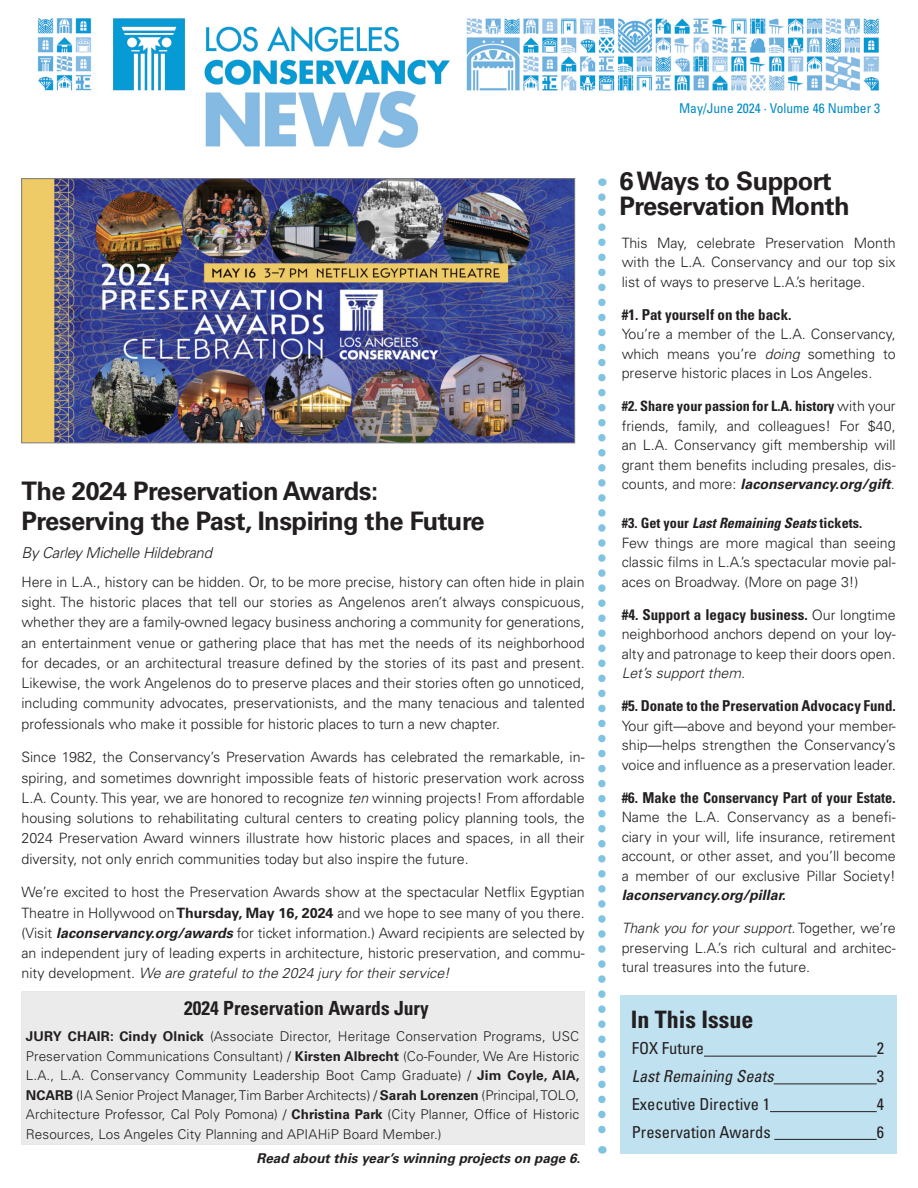
<style>
.page{position:relative;width:918px;height:1188px;background:#fff}
.page>*{position:absolute;margin:0;border:0;box-sizing:border-box;transform-origin:0 0}
.a_Headline{font:700 25.5px/25.5px "Univers LT Std";letter-spacing:-.02em;color:#231f20}
.a_Body_text{font:700 condensed 24px "Univers LT Std";color:#231f20}
.a_Body_text_-_no_indent{font:700 condensed 19.5px "Univers LT Std";color:#231f20}
.t1{font:condensed 16.5px "Univers LT Std";color:#231f20}
.t2{font:italic condensed 16.5px "Univers LT Std";color:#231f20}
.t3{font:700 condensed 15px "Univers LT Std";color:#231f20}
.a_Headline-2{font:italic 300 15px "Univers LT Std";letter-spacing:-.02em;color:#231f20}
.t4{font:300 14.25px/19.5px "Univers LT Std";color:#231f20;text-align:justify}
.t5{font:700 condensed 14.25px "Univers LT Std";color:#231f20}
.a_Body_text_-_no_indent-2{font:300 13.5px/19.5px "Univers LT Std";letter-spacing:.01em;color:#231f20;text-align:justify}
.a_Body_text_-_no_indent-3{font:italic 700 13.5px "Univers LT Std";color:#231f20}
.t6{font:condensed 13.5px "Univers LT Std";color:#0089c4}
.s1{font-style:italic}
.s2{font-weight:700}
.s3{font-weight:700;font-style:italic}
.s4{font-weight:700;font-stretch:condensed}
.s5{font-weight:300;font-stretch:normal;font-size:14.25px}
</style>
<div class="page">
<img style="left:38px;top:18px;width:841px;height:130px">
<div style="left:620px;top:995px;width:277px;height:159px;background:#c0e1f0"></div>
<hr style="left:704px;top:1056px;width:173px;height:1px;background:#231f20">
<hr style="left:774px;top:1083px;width:103px;height:1px;background:#231f20">
<hr style="left:770px;top:1111px;width:107px;height:1px;background:#231f20">
<hr style="left:774px;top:1139px;width:103px;height:1px;background:#231f20">
<img style="left:23px;top:180px;width:550px;height:261px">
<div style="left:21px;top:178px;width:554px;height:265px;border:1px solid #7a7c82"></div>
<svg style="left:598px;top:197px;width:8px;height:957px"></svg>
<div style="left:21px;top:991px;width:564px;height:154px;background:#ebebec"></div>
<p class="a_Headline" style="left:21px;top:478px;width:358px">The 2024 Preservation Awards:</p>
<p class="a_Headline" style="left:21px;top:508px;width:465px">Preserving the Past, Inspiring the Future</p>
<p class="a_Headline-2" style="left:21px;top:544px;width:192px">By Carley Michelle Hildebrand</p>
<p class="t4" style="left:21px;top:572px;width:565px;line-height:20.2px">Here in L.A., history can be hidden. Or, to be more precise, history can often hide in plain sight. The historic places that tell our stories as Angelenos aren’t always conspicuous, whether they are a family-owned legacy business anchoring a community for generations, an entertainment venue or gathering place that has met the needs of its neighborhood for decades, or an architectural treasure defined by the stories of its past and present.<br>Likewise, the work Angelenos do to preserve places and their stories often go unnoticed, including community advocates, preservationists, and the many tenacious and talented professionals who make it possible for historic places to turn a new chapter.</p>
<p class="t4" style="left:21px;top:747px;width:565px;line-height:20.2px">Since 1982, the Conservancy’s Preservation Awards has celebrated the remarkable, in&shy;spiring, and sometimes downright impossible feats of historic preservation work across L.A. County. This year, we are honored to recognize <span class="s1">ten</span> winning projects! From affordable housing solutions to rehabilitating cultural centers to creating policy planning tools, the 2024 Preservation Award winners illustrate how historic places and spaces, in all their diversity, not only enrich communities today but also inspire the future.</p>
<p class="t4" style="left:21px;top:882px;width:565px;line-height:20.2px">We’re excited to host the Preservation Awards show at the spectacular Netflix Egyptian<br>Theatre in Hollywood on <span class="s2">Thursday, May 16, 2024</span> and we hope to see many of you there.</p>
<p class="t4" style="left:21px;top:923px;width:565px;line-height:20.2px">(Visit <span class="s3">laconservancy.org/awards</span> for ticket information.) Award recipients are selected by an independent jury of leading experts in architecture, historic preservation, and commu&shy;nity development. <span class="s1">We are grateful to the 2024 jury for their service!</span></p>
<p class="a_Body_text_-_no_indent" style="left:184px;top:996px;width:246px">2024 Preservation Awards Jury</p>
<p class="a_Body_text_-_no_indent-2" style="left:26px;top:1027px;width:555px"><span class="s2">JURY CHAIR: Cindy Olnick</span> (Associate Director, Heritage Conservation Programs, USC Preservation Communications Consultant) / <span class="s2">Kirsten Albrecht</span> (Co-Founder, We Are Historic L.A., L.A. Conservancy Community Leadership Boot Camp Graduate) / <span class="s2">Jim Coyle, AIA, NCARB</span> (IA Senior Project Manager, Tim Barber Architects) / <span class="s2">Sarah Lorenzen</span> (Principal, TOLO, Architecture Professor, Cal Poly Pomona) / <span class="s2">Christina Park</span> (City Planner, Office of Historic Resources, Los Angeles City Planning and APIAHiP Board Member.)</p>
<p class="a_Body_text_-_no_indent-3" style="left:256px;top:1151px;width:326px">Read about this year’s winning projects on page 6.</p>
<p class="t6" style="left:679px;top:99px;width:203px">May/June 2024 · Volume 46 Number 3</p>
<p class="a_Headline" style="left:619px;top:168px;width:232px">6 Ways to Support<br>Preservation Month</p>
<p class="t4" style="left:622px;top:233px;width:276px">This May, celebrate Preservation Month with the L.A. Conservancy and our top six list of ways to preserve L.A.’s heritage.</p>
<p class="t3" style="left:622px;top:305px;width:171px">#1. Pat yourself on the back.</p>
<p class="t4" style="left:622px;top:325px;width:276px">You’re a member of the L.A. Conservancy, which means you’re <span class="s1">doing</span> something to preserve historic places in Los Angeles.</p>
<p class="t4" style="left:622px;top:397px;width:276px"><span class="s4">#2. Share your passion for L.A. history</span> with your friends, family, and colleagues! For $40, an L.A. Conservancy gift membership will grant them benefits including presales, dis&shy;counts, and more: <span class="s3">laconservancy.org/gift</span>.</p>
<p class="t5" style="left:622px;top:515px;width:242px">#3 . G et y o u r <span class="s1">LastRemaining Seats</span>t i c k ets .</p>
<p class="t4" style="left:622px;top:533px;width:276px">Few things are more magical than seeing classic films in L.A.’s spectacular movie pal&shy;aces on Broadway. (More on page 3!)</p>
<p class="t3" style="left:622px;top:605px;width:276px">#4. Support a legacy business. <span class="s5">Our longtime</span></p>
<p class="t4" style="left:622px;top:625px;width:276px">neighborhood anchors depend on your loy&shy;alty and patronage to keep their doors open.<br><span class="s1">Let’s support them.</span></p>
<p class="t3" style="left:622px;top:697px;width:276px">#5. Donate to the Preservation Advocacy Fund.</p>
<p class="t4" style="left:622px;top:716px;width:276px">Your gift—above and beyond your member&shy;ship—helps strengthen the Conservancy’s voice and influence as a preservation leader.</p>
<p class="t3" style="left:622px;top:788px;width:276px">#6. Make the Conservancy Part of your Estate.</p>
<p class="t4" style="left:622px;top:808px;width:276px">Name the L.A. Conservancy as a benefi&shy;ciary in your will, life insurance, retirement account, or other asset, and you’ll become a member of our exclusive Pillar Society! <span class="s3">laconservancy.org/pillar.</span></p>
<p class="t4" style="left:622px;top:919px;width:276px"><span class="s1">Thank you for your support.</span> Together, we’re preserving L.A.’s rich cultural and architec&shy;tural treasures into the future.</p>
<p class="a_Body_text" style="left:631px;top:1004px;width:124px">In This Issue</p>
<p class="t1" style="left:632px;top:1038px;width:74px">FOX Future</p>
<p class="t1" style="left:877px;top:1038px;width:9px">2</p>
<p class="t2" style="left:632px;top:1066px;width:148px">LastRemaining Seats</p>
<p class="t1" style="left:877px;top:1066px;width:9px">3</p>
<p class="t1" style="left:632px;top:1094px;width:140px">Executive Directive 1</p>
<p class="t1" style="left:877px;top:1094px;width:9px">4</p>
<p class="t1" style="left:632px;top:1121px;width:140px">Preservation Awards</p>
<p class="t1" style="left:877px;top:1121px;width:9px">6</p>
</div>
